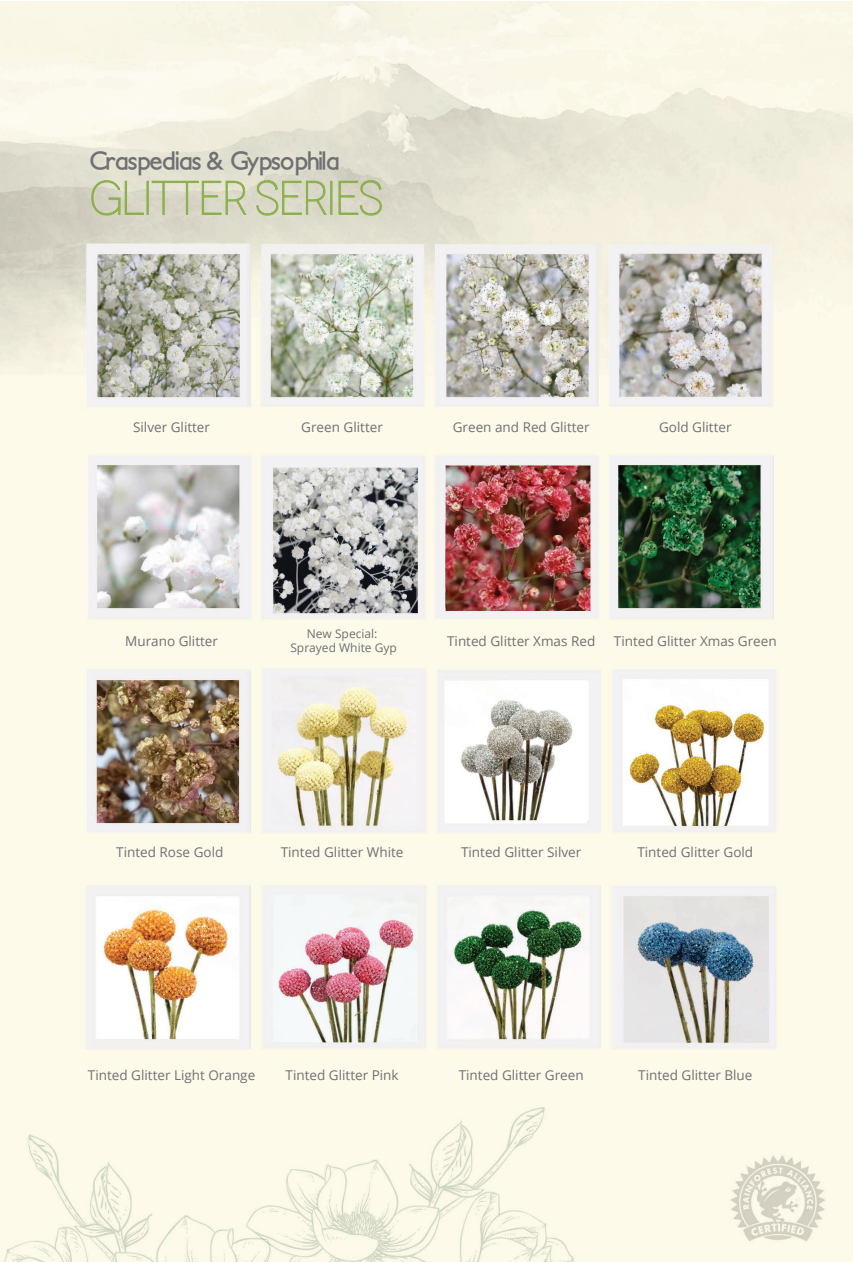
<style>
.page{position:relative;width:853px;height:1263px;background:#fff}
.page>*{position:absolute;margin:0;border:0;box-sizing:border-box;transform-origin:0 0}
.t1{font:200 47.25px "Novecento";letter-spacing:-.04em;color:#8ab04c}
.t2{font:700 24.9px "Petita";letter-spacing:-.04em;color:#6f7074}
.t3{font:13.5px "Open Sans";color:#6f7074}
.t4{font:12px/14.4px "Open Sans";color:#6e7073;text-align:center}
</style>
<div class="page">
<img style="left:1px;top:1px;width:850px;height:1261px">
<svg style="left:91px;top:180px;width:53px;height:36px;background:#ccd0b2"></svg>
<div style="left:147px;top:181px;width:2px;height:34px;border:1px solid #8ab04c"></div>
<svg style="left:151px;top:181px;width:95px;height:34px;background:#ced2b4"></svg>
<svg style="left:256px;top:180px;width:71px;height:36px;background:#cad0af"></svg>
<div style="left:330px;top:181px;width:2px;height:34px;border:1px solid #8ab04c"></div>
<svg style="left:338px;top:180px;width:44px;height:36px;background:#c7cdab"></svg>
<h2 class="t2" style="left:89px;top:146px;width:252px">Craspedias &amp; Gypsophila</h2>
<h1 class="t1" style="left:89px;top:171px;width:295px">GLITTER SERIES</h1>
<p class="t3" style="left:133px;top:418px;width:78px">Silver Glitter</p>
<p class="t3" style="left:301px;top:418px;width:83px">Green Glitter</p>
<p class="t3" style="left:452px;top:418px;width:138px">Green and Red Glitter</p>
<p class="t3" style="left:658px;top:418px;width:74px">Gold Glitter</p>
<p class="t3" style="left:125px;top:631px;width:94px">Murano Glitter</p>
<p class="t4" style="left:290px;top:626px;width:108px">New Special:<br>Sprayed White Gyp</p>
<p class="t3" style="left:447px;top:631px;width:150px">Tinted Glitter Xmas Red</p>
<p class="t3" style="left:613px;top:631px;width:164px">Tinted Glitter Xmas Green</p>
<p class="t3" style="left:116px;top:843px;width:108px">Tinted Rose Gold</p>
<p class="t3" style="left:281px;top:843px;width:124px">Tinted Glitter White</p>
<p class="t3" style="left:637px;top:843px;width:117px">Tinted Glitter Gold</p>
<p class="t3" style="left:461px;top:843px;width:122px">Tinted Glitter Silver</p>
<p class="t3" style="left:88px;top:1066px;width:169px">Tinted Glitter Light Orange</p>
<p class="t3" style="left:458px;top:1066px;width:126px">Tinted Glitter Green</p>
<p class="t3" style="left:285px;top:1066px;width:114px">Tinted Glitter Pink</p>
<p class="t3" style="left:638px;top:1066px;width:116px">Tinted Glitter Blue</p>
</div>
